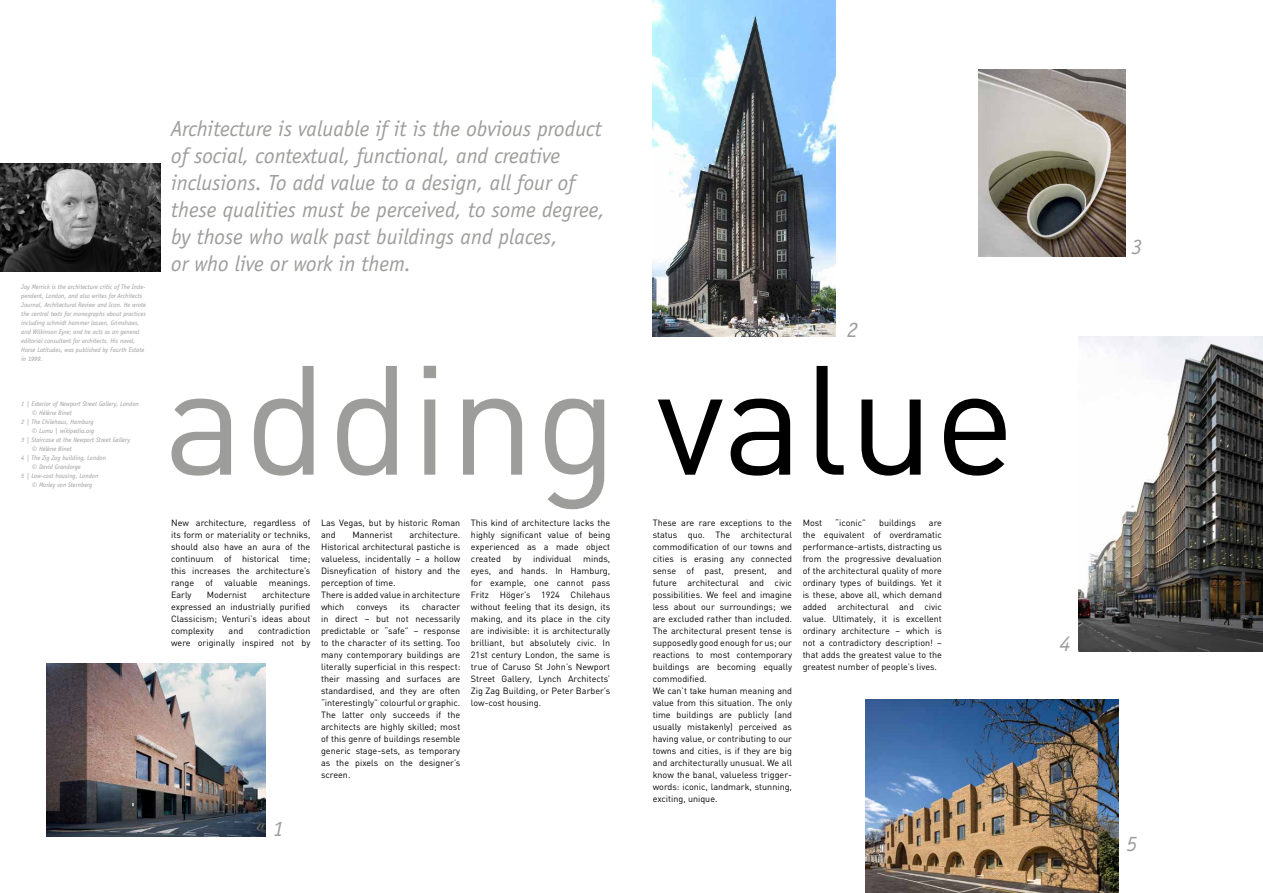
<style>
.page{position:relative;width:1263px;height:893px;background:#fff}
.page>*{position:absolute;margin:0;border:0;box-sizing:border-box;transform-origin:0 0}
.t1{font:152.77px "DIN";color:#9d9d9c}
.t2{font:italic 22.5px/27px "Officina Sans";color:#9d9d9c}
.t3{font:9px/12px "DIN";color:#000;text-align:justify}
.t4{font:italic 6.75px/9px "Officina Sans";color:#9d9d9c}
.s1{color:#000}
</style>
<div class="page">
<img style="left:0;top:163px;width:161px;height:109px">
<img style="left:653px;top:0;width:183px;height:336px">
<img style="left:47px;top:663px;width:219px;height:174px">
<img style="left:978px;top:70px;width:147px;height:186px">
<img style="left:866px;top:699px;width:253px;height:194px">
<img style="left:1078px;top:336px;width:185px;height:315px">
<p class="t4" style="left:21px;top:282px;width:126px">Jay Merrick is the architecture critic of The Inde&shy;pendent, London, and also writes for Architects Journal, Architectural Review and Icon. He wrote the central texts for monographs about practices including schmidt hammer lassen, Grimshaws, and Wilkinson Eyre; and he acts as an general editorial consultant for architects. His novel, Horse Latitudes, was published by Fourth Estate in 1999.</p>
<p class="t4" style="left:21px;top:399px;width:119px">1 | Exterior of Newport Street Gallery, London</p>
<p class="t4" style="left:32px;top:408px;width:41px">© Hélène Binet</p>
<p class="t4" style="left:21px;top:417px;width:74px">2 | The Chilehaus, Hamburg</p>
<p class="t4" style="left:32px;top:426px;width:64px">© Lumu | wikipedia.org</p>
<p class="t4" style="left:21px;top:435px;width:110px">3 | Staircase at the Newport Street Gallery</p>
<p class="t4" style="left:32px;top:444px;width:41px">© Hélène Binet</p>
<p class="t4" style="left:21px;top:453px;width:86px">4 | The Zig Zag building, London</p>
<p class="t4" style="left:32px;top:462px;width:51px">© David Grandorge</p>
<p class="t4" style="left:21px;top:471px;width:79px">5 | Low-cost housing, London</p>
<p class="t4" style="left:32px;top:480px;width:62px">© Morley von Sternberg</p>
<p class="t2" style="left:171px;top:115px;width:435px">Architecture is valuable if it is the obvious product of social, contextual, functional, and creative inclusions. To add value to a design, all four of these qualities must be perceived, to some degree, by those who walk past buildings and places,<br>or who live or work in them.</p>
<h2 class="t2" style="left:847px;top:317px;width:12px">2</h2>
<h1 class="t1" style="left:164px;top:324px;width:853px">adding <span class="s1">value</span></h1>
<p class="t3" style="left:171px;top:516px;width:141px">New architecture, regardless of its form or materiality or techniks, should also have an aura of the continuum of historical time; this increases the architecture’s range of valuable meanings.<br>Early</p>
<p class="t3" style="left:653px;top:516px;width:141px;text-align:left">These are rare exceptions to the status quo. The architectural commodification of our towns and cities is erasing any connected sense of past, present, and future architectural and civic possibilities. We feel and imagine less about our surroundings; we are excluded rather than included.<br>The architectural present tense is supposedly good enough for us; our reactions to most contemporary buildings are becoming equally commodified.<br>We can’t take human meaning and value from this situation. The only time buildings are publicly (and usually mistakenly) perceived as having value, or contributing to our towns and cities, is if they are big and architecturally unusual. We all know the banal, valueless trigger&shy;words: iconic, landmark, stunning, exciting, unique.</p>
<p class="t3" style="left:803px;top:516px;width:21px">Most</p>
<p class="t3" style="left:835px;top:516px;width:32px">“iconic”</p>
<p class="t3" style="left:879px;top:516px;width:38px">buildings</p>
<p class="t3" style="left:321px;top:516px;width:141px">Las Vegas, but by historic Roman and</p>
<p class="t3" style="left:471px;top:516px;width:141px">This kind of architecture lacks the highly significant value of being experienced as a made object created</p>
<p class="t3" style="left:803px;top:516px;width:141px;text-indent:126px">are the equivalent of overdramatic performance-artists, distracting us from the progressive devaluation of the architectural quality of more ordinary types of buildings. Yet it is these, above all, which demand added architectural and civic value. Ultimately, it is excellent ordinary architecture – which is not a contradictory description! – that adds the greatest value to the greatest number of people’s lives.</p>
<p class="t3" style="left:321px;top:528px;width:141px;text-align:left;text-indent:88px">architecture.<br>Historical architectural pastiche is valueless, incidentally – a hollow<br>Disneyfication of history and the perception of time.<br>There is added value in architecture which</p>
<p class="t3" style="left:352px;top:528px;width:42px">Mannerist</p>
<p class="t3" style="left:471px;top:552px;width:141px;text-indent:112px">minds, eyes, and hands. In Hamburg, for example, one cannot pass Fritz Höger’s 1924 Chilehaus without feeling that its design, its making, and its place in the city are indivisible: it is architecturally brilliant, but absolutely civic. In 21st century London, the same is true of Caruso St John’s Newport Street Gallery, Lynch Architects’ Zig Zag Building, or Peter Barber’s low-cost housing.</p>
<p class="t3" style="left:513px;top:552px;width:10px">by</p>
<p class="t3" style="left:533px;top:552px;width:40px">individual</p>
<p class="t3" style="left:171px;top:588px;width:141px;text-indent:91px">architecture expressed an industrially purified Classicism; Venturi’s ideas about complexity</p>
<p class="t3" style="left:207px;top:588px;width:42px">Modernist</p>
<p class="t3" style="left:357px;top:600px;width:33px">conveys</p>
<p class="t3" style="left:400px;top:600px;width:11px">its</p>
<p class="t3" style="left:321px;top:600px;width:141px;text-indent:101px">character in direct – but not necessarily predictable or “safe” – response to the character of its setting. Too many contemporary buildings are literally superficial in this respect: their massing and surfaces are standardised, and they are often “interestingly” colourful or graphic.<br>The latter only succeeds if the architects are highly skilled; most of this genre of buildings resemble generic stage-sets, as temporary as the pixels on the designer’s screen.</p>
<p class="t3" style="left:171px;top:624px;width:141px;text-align:right">contradiction<br>were originally inspired not by</p>
<p class="t3" style="left:229px;top:624px;width:16px">and</p>
<h2 class="t2" style="left:273px;top:816px;width:12px">1</h2>
<h2 class="t2" style="left:1060px;top:631px;width:12px">4</h2>
<h2 class="t2" style="left:1131px;top:233px;width:12px">3</h2>
<h2 class="t2" style="left:1126px;top:830px;width:12px">5</h2>
</div>
